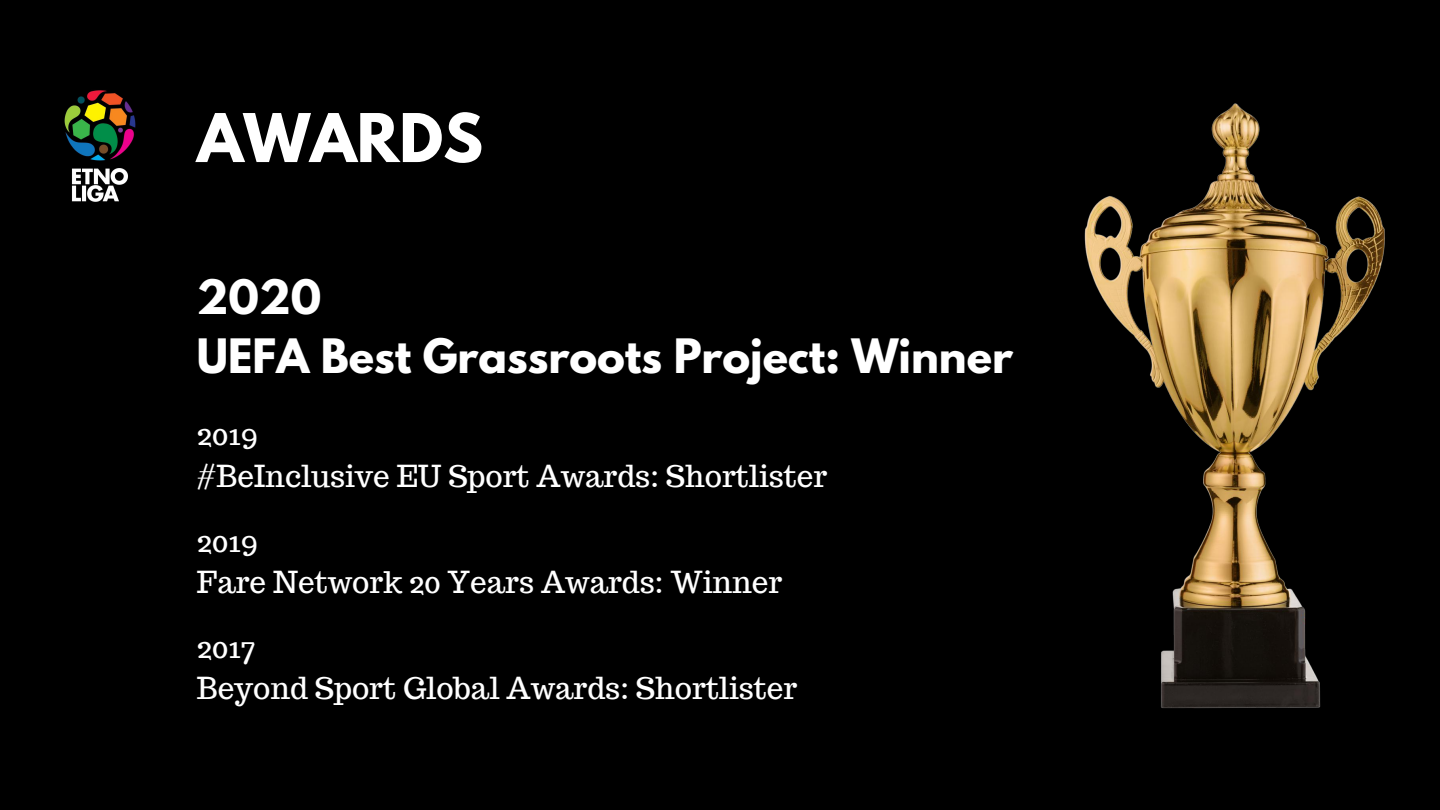
<style>
.page{position:relative;width:1440px;height:810px;background:#000}
.page>*{position:absolute;margin:0;border:0;box-sizing:border-box;transform-origin:0 0}
.t1{font:700 59.4px "League Spartan";color:#fff}
.t2{font:700 42px/58.5px "League Spartan";color:#fff}
.t3{font:29.7px/41.2px "Trocchi";color:#fff}
</style>
<div class="page">
<img style="left:64px;top:90px;width:72px;height:112px">
<img style="left:1084px;top:103px;width:301px;height:606px">
<h1 class="t1" style="left:197px;top:109px;width:288px">AWARDS</h1>
<h2 class="t2" style="left:197px;top:273px;width:818px">2020<br>UEFA Best Grassroots Project: Winner</h2>
<p class="t3" style="left:197px;top:414px;width:632px">2019<br>#BeInclusive EU Sport Awards: Shortlister</p>
<p class="t3" style="left:197px;top:520px;width:587px">2019<br>Fare Network 20 Years Awards: Winner</p>
<p class="t3" style="left:197px;top:626px;width:602px">2017<br>Beyond Sport Global Awards: Shortlister</p>
</div>
